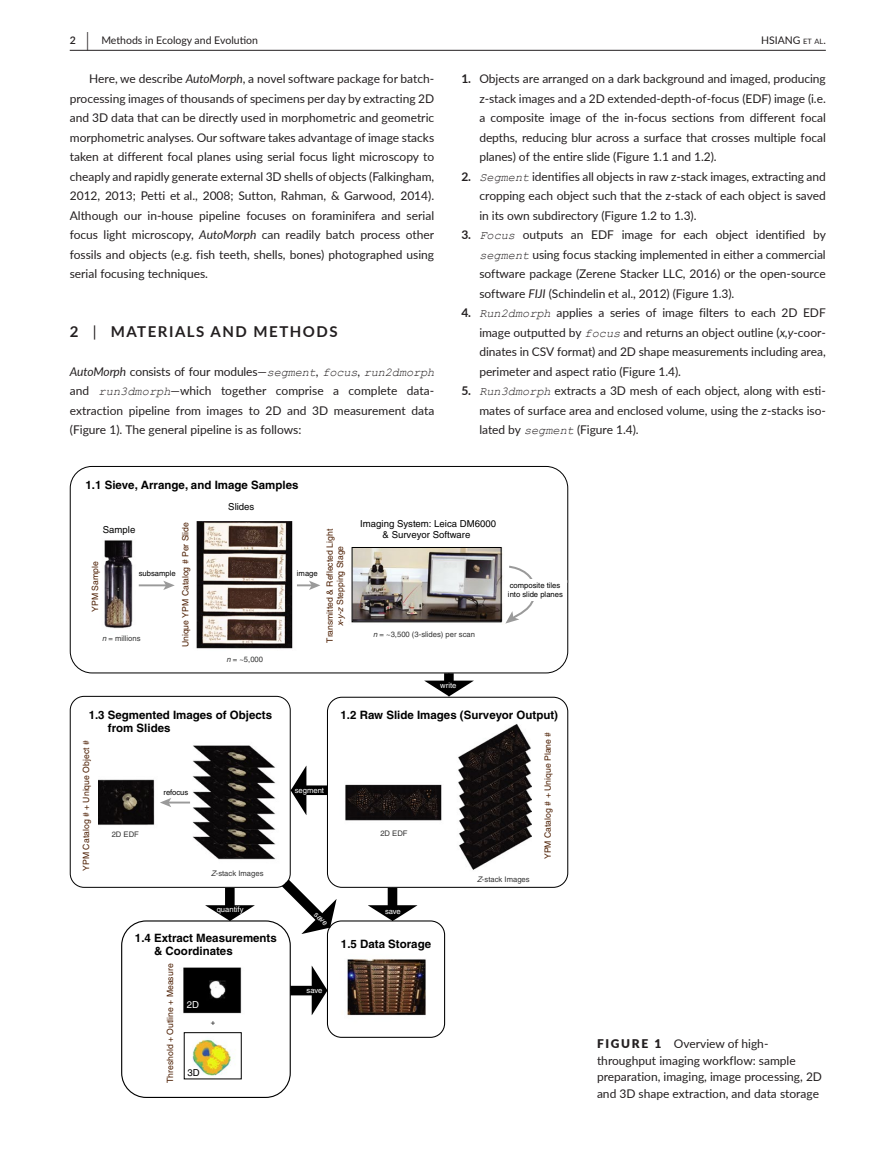
<style>
.page{position:relative;width:893px;height:1174px;background:#fff}
.page>*{position:absolute;margin:0;border:0;box-sizing:border-box;transform-origin:0 0}
.t1{font:700 15px "Lato";letter-spacing:.1em;color:#231f20}
.t2{font:12px/19.5px "Lato";letter-spacing:-.005em;color:#231f20;text-align:justify}
.t3{font:700 11.55px/13.8px "Helvetica";color:#000}
.t4{font:10.5px "Lato";color:#231f20}
.t5{font:10.5px "Lato";color:#231f20}
.t6{font:600 10.5px "Lato";color:#231f20}
.t7{font:9.6px/11.6px "Helvetica";color:#000;text-align:center}
.t8{font:9.6px "Helvetica";color:#fff}
.t9{font:8.7px/10.4px "Helvetica";color:#4d1f03;text-align:center}
.t10{font:7.65px "Helvetica";color:#343434}
.t11{font:7.65px/9.1px "Helvetica";color:#000}
.t12{font:7.65px "Helvetica";color:#fff}
.s1{font-size:19.5px}
.s2{font-size:7.35px}
.s3{font-style:italic}
.s4{font-weight:700}
.s5{font-family:"Courier New";font-style:italic}
.s6{font-weight:400}
.s7{font-weight:900}
</style>
<div class="page">
<hr style="left:70px;top:50px;width:756px;height:1px;background:#231f20">
<img style="left:98px;top:522px;width:433px;height:557px">
<div style="left:327px;top:920px;width:118px;height:117px;border:1px solid #000;border-radius:14px"></div>
<svg style="left:505px;top:564px;width:29px;height:59px"></svg>
<div style="left:522px;top:580px;width:23px;height:21px;background:#fff"></div>
<div style="left:352px;top:547px;width:150px;height:75px;border:1px solid #000"></div>
<hr style="left:139px;top:584px;width:28px;height:2px;background:#9a9a9a">
<svg style="left:163px;top:580px;width:12px;height:10px"></svg>
<svg style="left:297px;top:580px;width:23px;height:10px"></svg>
<hr style="left:168px;top:801px;width:22px;height:2px;background:#9a9a9a">
<svg style="left:160px;top:798px;width:11px;height:9px"></svg>
<div style="left:444px;top:673px;width:10px;height:11px;background:#000"></div>
<svg style="left:424px;top:680px;width:50px;height:16px"></svg>
<div style="left:303px;top:785px;width:24px;height:10px;background:#000"></div>
<svg style="left:291px;top:765px;width:15px;height:50px"></svg>
<div style="left:225px;top:888px;width:10px;height:21px;background:#000"></div>
<svg style="left:205px;top:905px;width:50px;height:15px"></svg>
<div style="left:184px;top:1032px;width:58px;height:47px;border:1px solid #000"></div>
<div style="left:121px;top:920px;width:170px;height:178px;border:1px solid #000;border-radius:25px"></div>
<div style="left:290px;top:985px;width:25px;height:10px;background:#000"></div>
<svg style="left:312px;top:965px;width:15px;height:50px"></svg>
<svg style="left:272px;top:869px;width:65px;height:65px"></svg>
<div style="left:388px;top:888px;width:9px;height:21px;background:#000"></div>
<svg style="left:368px;top:905px;width:49px;height:16px"></svg>
<div style="left:70px;top:466px;width:498px;height:207px;border:1px solid #000;border-radius:22px"></div>
<div style="left:70px;top:696px;width:221px;height:191px;border:1px solid #000;border-radius:14px"></div>
<div style="left:327px;top:696px;width:241px;height:192px;border:1px solid #000;border-radius:14px"></div>
<p class="t6" style="left:70px;top:33px;width:21px">2 <span class="s1">|</span></p>
<p class="t4" style="left:101px;top:33px;width:158px">Methods in Ecology and Evolu on</p>
<p class="t5" style="left:761px;top:33px;width:66px">HSIANG <span class="s2">et al</span>.</p>
<p class="t2" style="left:70px;top:68px;width:366px;text-indent:20px">Here, we describe <span class="s3">AutoMorph</span>, a novel software package for batch&shy;processing images of thousands of specimens per day by extracting 2D and 3D data that can be directly used in morphometric and geometric morphometric analyses. Our software takes advantage of image stacks taken at different focal planes using serial focus light microscopy to cheaply and rapidly generate external 3D shells of objects (Falkingham, 2012, 2013; Petti et al., 2008; Sutton, Rahman, &amp; Garwood, 2014).<br>Although our in-house pipeline focuses on foraminifera and serial focus light microscopy, <span class="s3">AutoMorph</span> can readily batch process other fossils and objects (e.g. fish teeth, shells, bones) photographed using serial focusing techniques.</p>
<p class="t2" style="left:479px;top:68px;width:348px;text-indent:-18px"><span class="s4">1.</span> Objects are arranged on a dark background and imaged, producing z-stack images and a 2D extended-depth-of-focus (EDF) image (i.e. a composite image of the in-focus sections from different focal depths, reducing blur across a surface that crosses multiple focal planes) of the entire slide (Figure 1.1 and 1.2).</p>
<p class="t2" style="left:479px;top:166px;width:348px;text-indent:-18px"><span class="s4">2.</span> <span class="s5">Segment</span> identifies all objects in raw z-stack images, extracting and cropping each object such that the z-stack of each object is saved in its own subdirectory (Figure 1.2 to 1.3).</p>
<p class="t2" style="left:479px;top:224px;width:348px;text-indent:-18px"><span class="s4">3.</span> <span class="s5">Focus</span> outputs an EDF image for each object identified by <span class="s5">segment</span> using focus stacking implemented in either a commercial software package (Zerene Stacker LLC, 2016) or the open-source software <span class="s3">FIJI</span> (Schindelin et al., 2012) (Figure 1.3).</p>
<p class="t2" style="left:479px;top:302px;width:348px;text-indent:-18px"><span class="s4">4.</span> <span class="s5">Run2dmorph</span> applies a series of image filters to each 2D EDF image outputted by <span class="s5">focus</span> and returns an object outline (<span class="s3">x,y</span>-coor&shy;dinates in CSV format) and 2D shape measurements including area, perimeter and aspect ratio (Figure 1.4).</p>
<p class="t2" style="left:479px;top:380px;width:348px;text-indent:-18px"><span class="s4">5.</span> <span class="s5">Run3dmorph</span> extracts a 3D mesh of each object, along with esti&shy;mates of surface area and enclosed volume, using the z-stacks iso&shy;lated by <span class="s5">segment</span> (Figure 1.4).</p>
<p class="t1" style="left:70px;top:320px;width:269px">2 <span class="s6">|</span> MATERIALS AND METHODS</p>
<p class="t2" style="left:70px;top:361px;width:366px"><span class="s3">AutoMorph</span> consists of four modules—<span class="s5">segment</span>, <span class="s5">focus</span>, <span class="s5">run2dmorph </span>and <span class="s5">run3dmorph</span>—which together comprise a complete data&shy;extraction pipeline from images to 2D and 3D measurement data (Figure 1). The general pipeline is as follows:</p>
<p class="t3" style="left:86px;top:478px;width:214px">1.1 Sieve, Arrange, and Image Samples</p>
<p class="t7" style="left:228px;top:501px;width:28px">Slides</p>
<p class="t9" style="left:180px;top:647px;width:127px;rotate:-90deg">Unique YPM Catalog # Per Slide</p>
<p class="t7" style="left:360px;top:517px;width:137px">Imaging System: Leica DM6000 &amp; Surveyor Software</p>
<p class="t7" style="left:103px;top:524px;width:34px">Sample</p>
<p class="t9" style="left:324px;top:643px;width:115px;rotate:-90deg">Transmitted &amp; Reflected Light <span class="s3">x</span>-<span class="s3">y</span>-<span class="s3">z</span> Stepping Stage</p>
<p class="t9" style="left:90px;top:612px;width:52px;rotate:-90deg">YPM Sample</p>
<p class="t11" style="left:139px;top:568px;width:39px">subsample</p>
<p class="t11" style="left:297px;top:568px;width:22px">image</p>
<p class="t10" style="left:373px;top:630px;width:103px"><span class="s3">n</span> = ~3,500 (3-slides) per scan</p>
<p class="t10" style="left:102px;top:633px;width:40px"><span class="s3">n</span> = millions</p>
<p class="t10" style="left:226px;top:655px;width:38px"><span class="s3">n</span> = ~5,000</p>
<p class="t12" style="left:440px;top:681px;width:18px">write</p>
<p class="t11" style="left:508px;top:580px;width:56px">composite tiles into slide planes</p>
<p class="t3" style="left:108px;top:707px;width:166px;text-indent:-19px">1.3 Segmented Images of Objects from Slides</p>
<p class="t9" style="left:81px;top:870px;width:132px;rotate:-90deg">YPM Catalog # + Unique Object #</p>
<p class="t11" style="left:163px;top:787px;width:26px">refocus</p>
<p class="t10" style="left:112px;top:830px;width:29px">2D EDF</p>
<p class="t10" style="left:211px;top:868px;width:54px"><span class="s3">Z</span>-stack Images</p>
<p class="t12" style="left:295px;top:786px;width:31px">segment</p>
<p class="t3" style="left:341px;top:707px;width:219px">1.2 Raw Slide Images (Surveyor Output)</p>
<p class="t10" style="left:380px;top:829px;width:29px">2D EDF</p>
<p class="t10" style="left:477px;top:874px;width:54px"><span class="s3">Z</span>-stack Images</p>
<p class="t9" style="left:543px;top:859px;width:129px;rotate:-90deg">YPM Catalog # + Unique Plane #</p>
<p class="t12" style="left:217px;top:905px;width:28px">quantify</p>
<p class="t12" style="left:319px;top:909px;width:17px;rotate:45deg">save</p>
<p class="t12" style="left:385px;top:906px;width:17px">save</p>
<p class="t3" style="left:154px;top:930px;width:124px;text-indent:-19px">1.4 Extract Measurements &amp; Coordinates</p>
<p class="t3" style="left:341px;top:937px;width:92px">1.5 Data Storage</p>
<p class="t9" style="left:165px;top:1083px;width:121px;rotate:-90deg">Threshold + Outline + Measure</p>
<p class="t8" style="left:187px;top:999px;width:14px">2D</p>
<p class="t11" style="left:211px;top:1017px;width:6px">+</p>
<p class="t7" style="left:187px;top:1067px;width:14px">3D</p>
<p class="t12" style="left:307px;top:986px;width:17px">save</p>
<p class="t2" style="left:597px;top:1035px;width:227px;line-height:16.5px;text-align:left"><span class="s7">FIGURE 1</span> Overview of high&shy;throughput imaging workflow: sample preparation, imaging, image processing, 2D and 3D shape extraction, and data storage</p>
</div>
